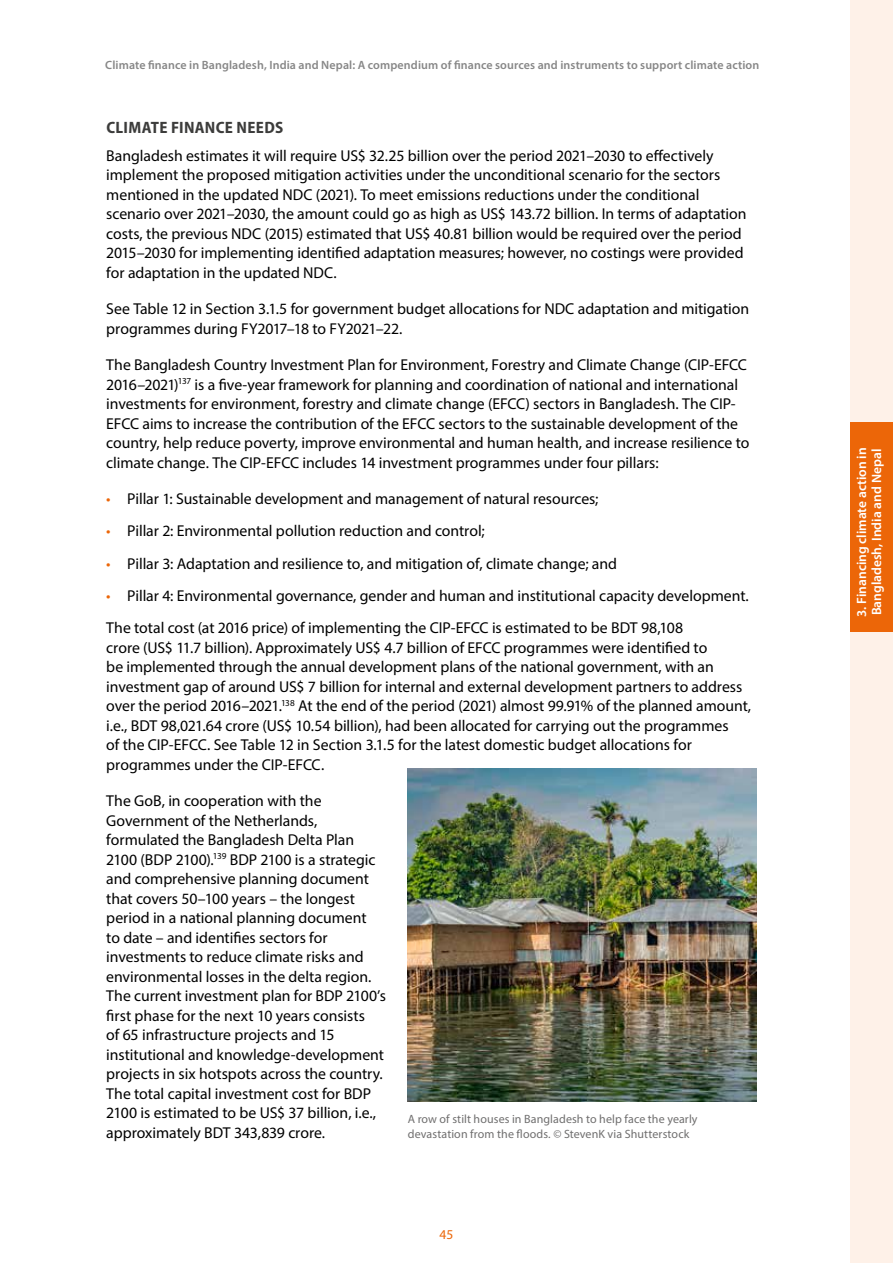
<style>
.page{position:relative;width:893px;height:1263px;background:#fff}
.page>*{position:absolute;margin:0;border:0;box-sizing:border-box;transform-origin:0 0}
.t1{font:700 semi-condensed 16.5px "Myriad Pro";letter-spacing:.015em;color:#3c3c3b}
.t2{font:15.75px/19.5px "Myriad Pro";letter-spacing:-.005em;color:#000}
.t3{font:600 13.5px/15px "Myriad Pro";color:#fff}
.t4{font:13.5px "Myriad Pro";color:#ec6608}
.t5{font:600 12px "Myriad Pro";letter-spacing:.01em;color:#878787}
.t6{font:12px/15px "Myriad Pro";letter-spacing:.005em;color:#706f6f}
.s1{font-style:italic}
.s2{color:#ec6608}
</style>
<div class="page">
<div style="left:850px;top:0;width:43px;height:212px;background:#fef1e8"></div>
<div style="left:850px;top:212px;width:43px;height:210px;background:#fef1e8"></div>
<div style="left:850px;top:422px;width:43px;height:210px;background:#ec6608"></div>
<div style="left:850px;top:632px;width:43px;height:211px;background:#fef1e8"></div>
<div style="left:850px;top:843px;width:43px;height:210px;background:#fef1e8"></div>
<div style="left:850px;top:1053px;width:43px;height:210px;background:#fef1e8"></div>
<img style="left:407px;top:769px;width:349px;height:332px">
<p class="t5" style="left:105px;top:57px;width:656px">Climate finance in Bangladesh, India and Nepal: A compendium of finance sources and instruments to support climate action</p>
<p class="t1" style="left:106px;top:116px;width:178px">CLIMATE FINANCE NEEDS</p>
<p class="t2" style="left:106px;top:145px;width:642px">Bangladesh estimates it will require US$ 32.25 billion over the period 2021<span class="s1">–</span>2030 to effectively implement the proposed mitigation activities under the unconditional scenario for the sectors mentioned in the updated NDC (2021). To meet emissions reductions under the conditional scenario over 2021<span class="s1">–</span>2030, the amount could go as high as US$ 143.72 billion. In terms of adaptation costs, the previous NDC (2015) estimated that US$ 40.81 billion would be required over the period 2015<span class="s1">–</span>2030 for implementing identified adaptation measures; however, no costings were provided for adaptation in the updated NDC.</p>
<p class="t2" style="left:106px;top:299px;width:644px">See Table 12 in Section 3.1.5 for government budget allocations for NDC adaptation and mitigation programmes during FY2017<span class="s1">–</span>18 to FY2021<span class="s1">–</span>22.</p>
<p class="t2" style="left:106px;top:355px;width:644px">The Bangladesh Country Investment Plan for Environment, Forestry and Climate Change (CIP-EFCC 2016<span class="s1">–</span>2021)<sup>137</sup> is a five-year framework for planning and coordination of national and international investments for environment, forestry and climate change (EFCC) sectors in Bangladesh. The CIP-EFCC aims to increase the contribution of the EFCC sectors to the sustainable development of the country, help reduce poverty, improve environmental and human health, and increase resilience to climate change. The CIP-EFCC includes 14 investment programmes under four pillars:</p>
<p class="t2" style="left:106px;top:489px;width:494px"><span class="s2">•</span> Pillar 1: Sustainable development and management of natural resources;</p>
<p class="t2" style="left:106px;top:521px;width:380px"><span class="s2">•</span> Pillar 2: Environmental pollution reduction and control;</p>
<p class="t2" style="left:106px;top:553px;width:512px"><span class="s2">•</span> Pillar 3: Adaptation and resilience to, and mitigation of, climate change; and</p>
<p class="t2" style="left:106px;top:579px;width:644px;line-height:32.2px"><span class="s2">•</span> Pillar 4: Environmental governance, gender and human and institutional capacity development.<br>The total cost (at 2016 price) of implementing the CIP-EFCC is estimated to be BDT 98,108</p>
<p class="t2" style="left:106px;top:637px;width:646px">crore (US$ 11.7 billion). Approximately US$ 4.7 billion of EFCC programmes were identified to<br>be implemented through the annual development plans of the national government, with an investment gap of around US$ 7 billion for internal and external development partners to address over the period 2016<span class="s1">–</span>2021.<sup>138</sup> At the end of the period (2021) almost 99.91% of the planned amount, i.e., BDT 98,021.64 crore (US$ 10.54 billion), had been allocated for carrying out the programmes<br>of the CIP-EFCC. See Table 12 in Section 3.1.5 for the latest domestic budget allocations for programmes under the CIP-EFCC.</p>
<p class="t2" style="left:106px;top:791px;width:281px">The GoB, in cooperation with the Government of the Netherlands, formulated the Bangladesh Delta Plan 2100 (BDP 2100).<sup>139</sup> BDP 2100 is a strategic and comprehensive planning document that covers 50–100 years – the longest period in a national planning document<br>to date – and identifies sectors for investments to reduce climate risks and environmental losses in the delta region.<br>The current investment plan for BDP 2100’s first phase for the next 10 years consists<br>of 65 infrastructure projects and 15 institutional and knowledge-development projects in six hotspots across the country.<br>The total capital investment cost for BDP 2100 is estimated to be US$ 37 billion, i.e., approximately BDT 343,839 crore.</p>
<p class="t6" style="left:408px;top:1111px;width:291px">A row of stilt houses in Bangladesh to help face the yearly devastation from the floods. © StevenK via Shutterstock</p>
<p class="t4" style="left:440px;top:1226px;width:15px">45</p>
<p class="t3" style="left:854px;top:617px;width:171px;rotate:-90deg">3. Financing climate action in<br>Bangladesh, India and Nepal</p>
</div>
